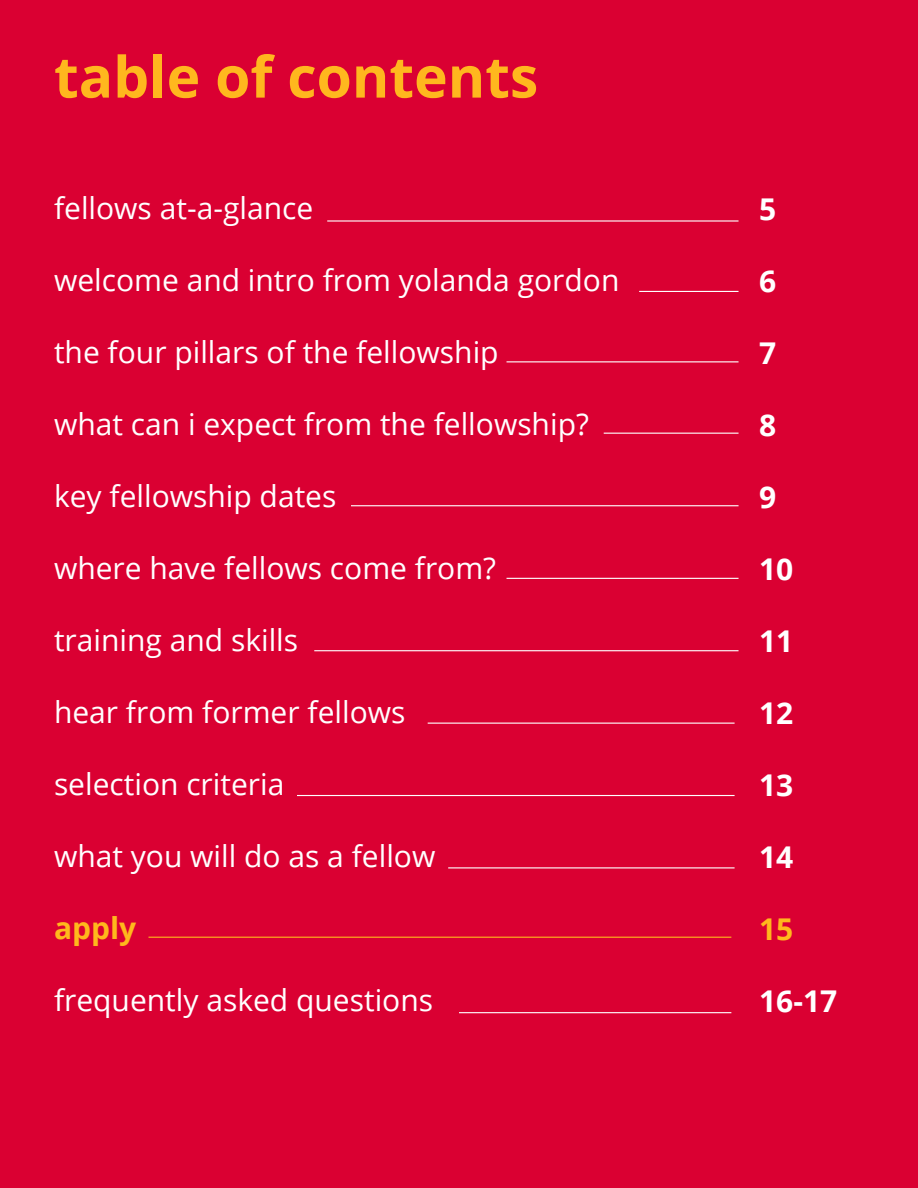
<style>
.page{position:relative;width:918px;height:1188px;background:#da0032}
.page>*{position:absolute;margin:0;border:0;box-sizing:border-box;transform-origin:0 0}
.t1{font:700 57px "Open Sans";color:#ffb71e}
.t2{font:30px "Open Sans";color:#fff}
.t3{font:700 30px "Open Sans";color:#fff}
.t4{font:700 30px "Open Sans";color:#ffb81c}
</style>
<div class="page">
<hr style="left:327px;top:220px;width:412px;height:2px;background:#fff">
<hr style="left:604px;top:433px;width:135px;height:1px;background:#fff">
<hr style="left:507px;top:578px;width:232px;height:1px;background:#fff">
<hr style="left:314px;top:650px;width:425px;height:1px;background:#fff">
<hr style="left:428px;top:723px;width:307px;height:1px;background:#fff">
<hr style="left:297px;top:795px;width:438px;height:1px;background:#fff">
<hr style="left:448px;top:867px;width:287px;height:1px;background:#fff">
<hr style="left:459px;top:1012px;width:272px;height:1px;background:#fff">
<hr style="left:148px;top:937px;width:583px;height:1px;background:#ffb81c">
<hr style="left:639px;top:291px;width:100px;height:1px;background:#fff">
<hr style="left:351px;top:505px;width:388px;height:1px;background:#fff">
<hr style="left:507px;top:361px;width:232px;height:1px;background:#fff">
<h1 class="t1" style="left:54px;top:37px;width:486px">table of contents</h1>
<p class="t2" style="left:54px;top:187px;width:261px">fellows at-a-glance</p>
<p class="t3" style="left:759px;top:188px;width:19px">5</p>
<p class="t2" style="left:54px;top:259px;width:567px">welcome and intro from yolanda gordon</p>
<p class="t3" style="left:759px;top:260px;width:19px">6</p>
<p class="t2" style="left:54px;top:331px;width:446px">the four pillars of the fellowship</p>
<p class="t3" style="left:759px;top:332px;width:19px">7</p>
<p class="t2" style="left:54px;top:403px;width:536px">what can i expect from the fellowship?</p>
<p class="t3" style="left:759px;top:404px;width:19px">8</p>
<p class="t2" style="left:54px;top:475px;width:284px">key fellowship dates</p>
<p class="t3" style="left:759px;top:476px;width:19px">9</p>
<p class="t2" style="left:54px;top:547px;width:444px">where have fellows come from?</p>
<p class="t3" style="left:759px;top:548px;width:36px">10</p>
<p class="t2" style="left:54px;top:619px;width:246px">training and skills</p>
<p class="t3" style="left:759px;top:620px;width:36px">11</p>
<p class="t2" style="left:54px;top:691px;width:353px">hear from former fellows</p>
<p class="t3" style="left:759px;top:692px;width:36px">12</p>
<p class="t2" style="left:54px;top:763px;width:232px">selection criteria</p>
<p class="t3" style="left:759px;top:764px;width:36px">13</p>
<p class="t2" style="left:54px;top:835px;width:383px">what you will do as a fellow</p>
<p class="t3" style="left:759px;top:836px;width:36px">14</p>
<p class="t4" style="left:54px;top:906px;width:84px">apply</p>
<p class="t4" style="left:759px;top:908px;width:36px">15</p>
<p class="t2" style="left:54px;top:979px;width:381px">frequently asked questions</p>
<p class="t3" style="left:759px;top:980px;width:80px">16-17</p>
</div>
